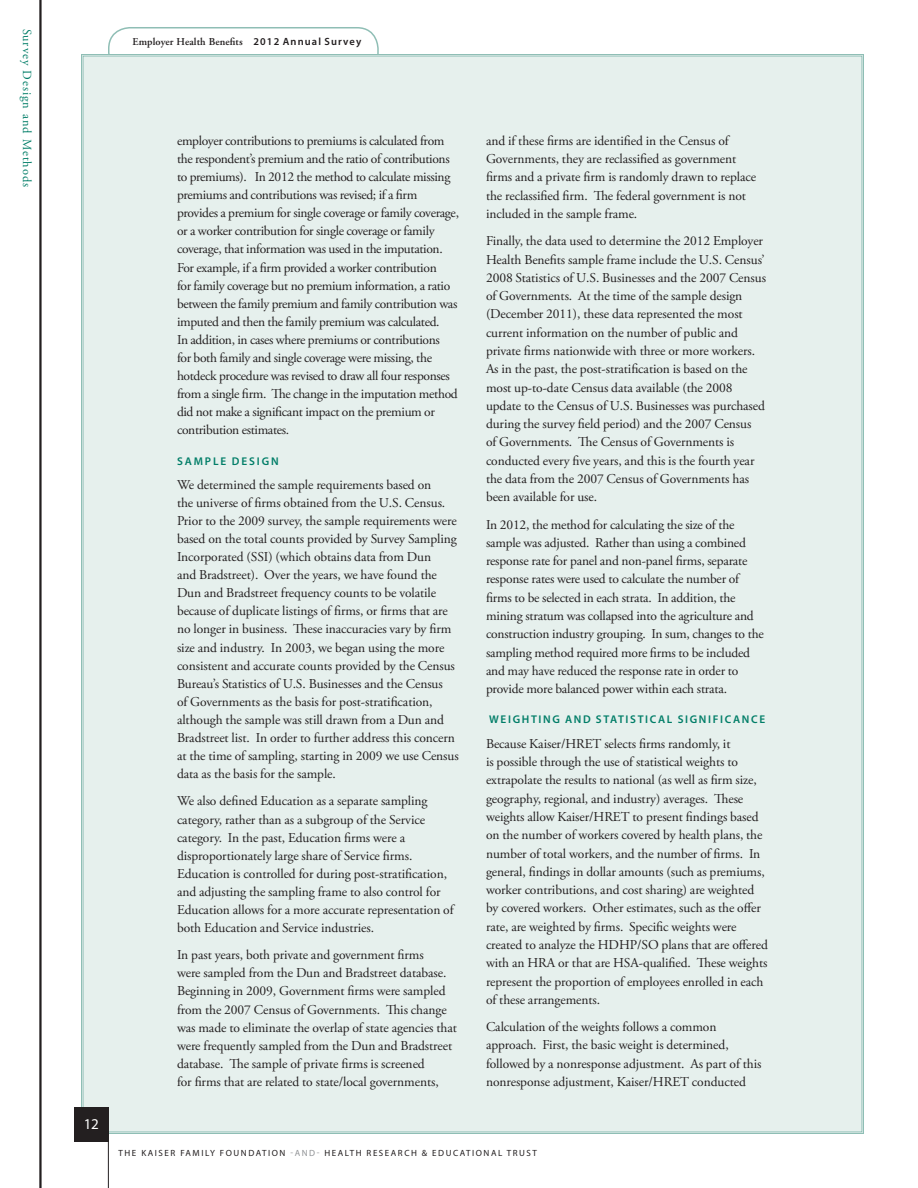
<style>
.page{position:relative;width:918px;height:1188px;background:#fff}
.page>*{position:absolute;margin:0;border:0;box-sizing:border-box;transform-origin:0 0}
.t1{font:15px "Myriad Pro";color:#fff}
._03_-_Text{font:13.5px/18.3px "Adobe Garamond Pro";letter-spacing:-.005em;color:#231f20}
._03_-_Text-2{font:13.5px/18.1px "Adobe Garamond Pro";letter-spacing:-.025em;color:#231f20}
.t2{font:12.3px "Adobe Garamond Pro";letter-spacing:.075em;color:#007d67}
._02_-_Text_-_Subhed{font:600 11.25px "Myriad Pro";letter-spacing:.145em;color:#007d67}
._02_-_Text_-_Subhed-2{font:600 11.25px "Myriad Pro";letter-spacing:.165em;color:#007d67}
.t3{font:600 10.5px "Adobe Garamond Pro";letter-spacing:.01em;color:#231f20}
.t4{font:9px "Myriad Pro";letter-spacing:.17em;color:#231f20}
.s1{font-family:"Myriad Pro"}
.s2{color:#919396}
</style>
<div class="page">
<div style="left:108px;top:27px;width:271px;height:47px;border:2px solid #8fbeb5;border-radius:21px"></div>
<div style="left:81px;top:53px;width:783px;height:1081px;background:#e6f0ed"></div>
<hr style="left:39px;top:0;width:3px;height:1188px;background:#231f20">
<div style="left:74px;top:1107px;width:35px;height:34px;background:#231f20"></div>
<hr style="left:108px;top:1107px;width:1px;height:81px;background:#231f20">
<p class="t2" style="left:34px;top:28px;width:160px;rotate:90deg">Survey Design and Methods</p>
<p class="t3" style="left:133px;top:36px;width:230px">Employer Health Benefits <span class="s1">2012 Annual Survey</span></p>
<p class="t1" style="left:84px;top:1115px;width:17px">12</p>
<p class="_03_-_Text-2" style="left:177px;top:132px;width:284px">employer contributions to premiums is calculated from the respondent’s premium and the ratio of contributions to premiums). In 2012 the method to calculate missing premiums and contributions was revised; if a firm provides a premium for single coverage or family coverage, or a worker contribution for single coverage or family coverage, that information was used in the imputation.<br>For example, if a firm provided a worker contribution<br>for family coverage but no premium information, a ratio between the family premium and family contribution was imputed and then the family premium was calculated.<br>In addition, in cases where premiums or contributions<br>for both family and single coverage were missing, the hotdeck procedure was revised to draw all four responses from a single firm. The change in the imputation method did not make a significant impact on the premium or contribution estimates.</p>
<p class="_02_-_Text_-_Subhed-2" style="left:177px;top:454px;width:103px">SAMPLE DESIGN</p>
<p class="_03_-_Text" style="left:177px;top:476px;width:283px">We determined the sample requirements based on<br>the universe of firms obtained from the U.S. Census.<br>Prior to the 2009 survey, the sample requirements were based on the total counts provided by Survey Sampling Incorporated (SSI) (which obtains data from Dun<br>and Bradstreet). Over the years, we have found the Dun and Bradstreet frequency counts to be volatile because of duplicate listings of firms, or firms that are no longer in business. These inaccuracies vary by firm size and industry. In 2003, we began using the more consistent and accurate counts provided by the Census Bureau’s Statistics of U.S. Businesses and the Census<br>of Governments as the basis for post-stratification, although the sample was still drawn from a Dun and Bradstreet list. In order to further address this concern at the time of sampling, starting in 2009 we use Census data as the basis for the sample.</p>
<p class="_03_-_Text" style="left:177px;top:793px;width:278px">We also defined Education as a separate sampling category, rather than as a subgroup of the Service category. In the past, Education firms were a disproportionately large share of Service firms.<br>Education is controlled for during post-stratification, and adjusting the sampling frame to also control for Education allows for a more accurate representation of both Education and Service industries.</p>
<p class="_03_-_Text" style="left:177px;top:946px;width:281px">In past years, both private and government firms<br>were sampled from the Dun and Bradstreet database.<br>Beginning in 2009, Government firms were sampled from the 2007 Census of Governments. This change was made to eliminate the overlap of state agencies that were frequently sampled from the Dun and Bradstreet database. The sample of private firms is screened<br>for firms that are related to state/local governments,</p>
<p class="_03_-_Text" style="left:486px;top:132px;width:272px">and if these firms are identified in the Census of Governments, they are reclassified as government firms and a private firm is randomly drawn to replace the reclassified firm. The federal government is not included in the sample frame.</p>
<p class="_03_-_Text" style="left:486px;top:232px;width:282px">Finally, the data used to determine the 2012 Employer Health Benefits sample frame include the U.S. Census’ 2008 Statistics of U.S. Businesses and the 2007 Census of Governments. At the time of the sample design (December 2011), these data represented the most current information on the number of public and private firms nationwide with three or more workers.<br>As in the past, the post-stratification is based on the most up-to-date Census data available (the 2008 update to the Census of U.S. Businesses was purchased during the survey field period) and the 2007 Census<br>of Governments. The Census of Governments is conducted every five years, and this is the fourth year the data from the 2007 Census of Governments has been available for use.</p>
<p class="_03_-_Text" style="left:486px;top:516px;width:279px">In 2012, the method for calculating the size of the sample was adjusted. Rather than using a combined response rate for panel and non-panel firms, separate response rates were used to calculate the number of firms to be selected in each strata. In addition, the mining stratum was collapsed into the agriculture and construction industry grouping. In sum, changes to the sampling method required more firms to be included and may have reduced the response rate in order to provide more balanced power within each strata.</p>
<p class="_02_-_Text_-_Subhed" style="left:489px;top:713px;width:277px">WEIGHTING AND STATISTICAL SIGNIFICANCE</p>
<p class="_03_-_Text" style="left:486px;top:735px;width:283px">Because Kaiser/HRET selects firms randomly, it<br>is possible through the use of statistical weights to extrapolate the results to national (as well as firm size, geography, regional, and industry) averages. These weights allow Kaiser/HRET to present findings based on the number of workers covered by health plans, the number of total workers, and the number of firms. In general, findings in dollar amounts (such as premiums, worker contributions, and cost sharing) are weighted by covered workers. Other estimates, such as the offer rate, are weighted by firms. Specific weights were created to analyze the HDHP/SO plans that are offered with an HRA or that are HSA-qualified. These weights represent the proportion of employees enrolled in each of these arrangements.</p>
<p class="_03_-_Text" style="left:486px;top:1018px;width:277px">Calculation of the weights follows a common approach. First, the basic weight is determined, followed by a nonresponse adjustment. As part of this nonresponse adjustment, Kaiser/HRET conducted</p>
<p class="t4" style="left:119px;top:1147px;width:420px">THE KAISER FAMILY FOUNDATION <span class="s2">-AND-</span> HEALTH RESEARCH &amp; EDUCATIONAL TRUST</p>
</div>
